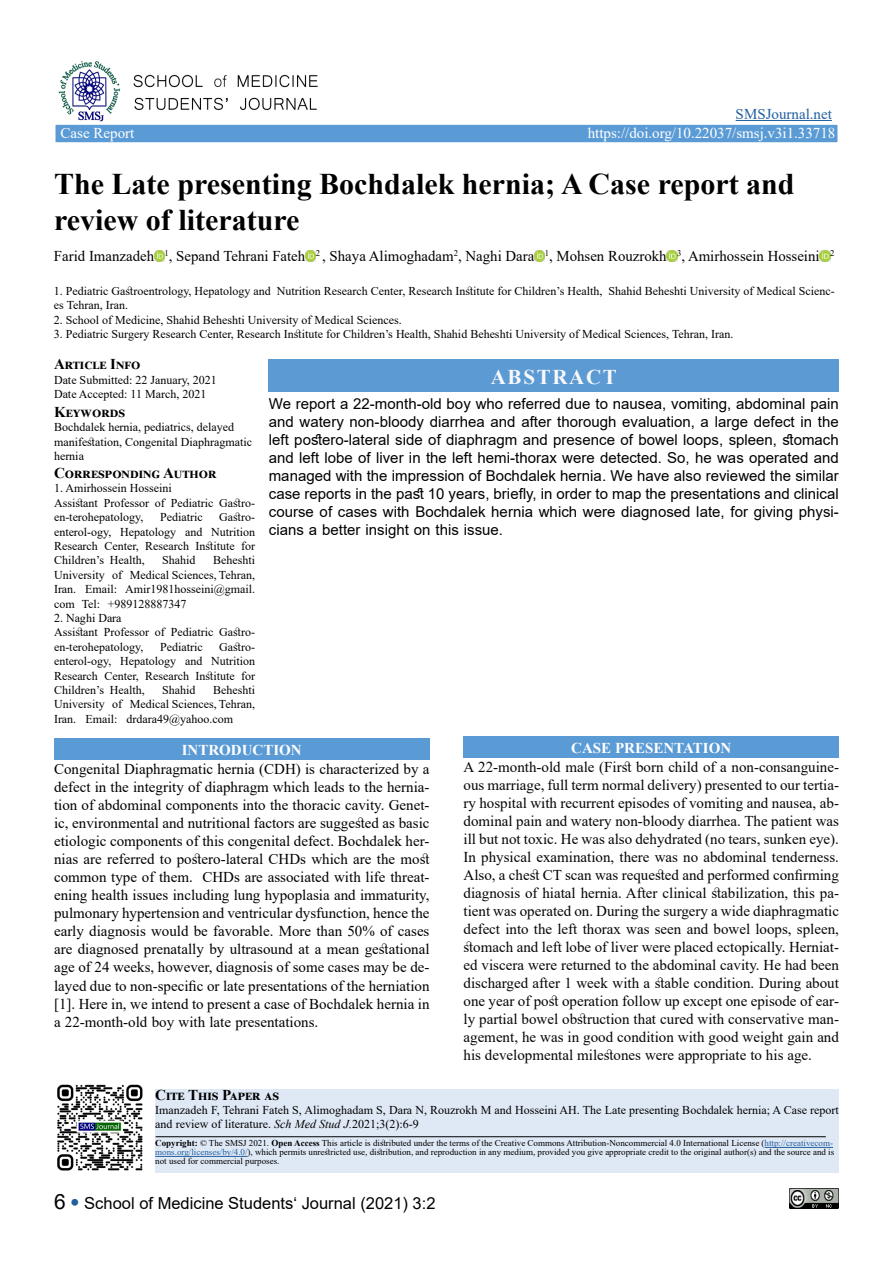
<style>
.page{position:relative;width:893px;height:1263px;background:#fff}
.page>*{position:absolute;margin:0;border:0;box-sizing:border-box;transform-origin:0 0}
.t1{font:700 30px/36px "Times New Roman";color:#000}
.t2{font:700 21px "Times New Roman";letter-spacing:.08em;color:#f8f8f9}
.t3{font:16.5px "Arial";color:#000}
.t4{font:15px/18px "Times New Roman";color:#050505;text-align:justify}
.t5{font:15px/18px "Times New Roman";color:#000;text-align:justify}
.t6{font:15px/18px "Arial";color:#000;text-align:justify}
.t7{font:700 15px "Times New Roman";letter-spacing:.005em;color:#000}
.t8{font:15px "Times New Roman";color:#fff}
.t9{font:700 15px "Times New Roman";color:#fff}
.t10{font:15px "Times New Roman";color:#215e9e}
.t11{font:12px/14.4px "Times New Roman";color:#000}
.t12{font:9px/9px "Times New Roman";color:#000}
.s1{font-weight:700;color:#fff}
.s2{font-style:italic}
.s3{font-weight:700}
.s4{color:#215e9e}
.s5{font-size:21px}
.s6{font-size:27px;color:#215e9e}
</style>
<div class="page">
<img style="left:790px;top:1188px;width:49px;height:21px">
<svg style="left:154px;top:251px;width:11px;height:10px"></svg>
<svg style="left:305px;top:251px;width:11px;height:10px"></svg>
<svg style="left:534px;top:251px;width:11px;height:10px"></svg>
<svg style="left:667px;top:251px;width:10px;height:10px"></svg>
<svg style="left:820px;top:251px;width:10px;height:10px"></svg>
<div style="left:269px;top:359px;width:570px;height:33px;background:#5c9ad3"></div>
<img style="left:57px;top:1084px;width:86px;height:87px">
<div style="left:54px;top:738px;width:375px;height:22px;background:#5b9bd5"></div>
<img style="left:58px;top:61px;width:260px;height:61px">
<div style="left:54px;top:123px;width:785px;height:21px;background:#5b9bd5;border:2px solid #fff"></div>
<hr style="left:736px;top:120px;width:96px;height:1px;background:#215e9e">
<div style="left:155px;top:1089px;width:684px;height:84px;background:#dfe9f6"></div>
<hr style="left:765px;top:1147px;width:68px;height:1px;background:#215e9e">
<hr style="left:155px;top:1156px;width:93px;height:1px;background:#215e9e">
<hr style="left:156px;top:1136px;width:670px;height:1px;background:#000">
<div style="left:463px;top:736px;width:376px;height:21px;background:#5b9bd5"></div>
<p class="t10" style="left:736px;top:103px;width:98px">SMSJournal.net</p>
<p class="t8" style="left:61px;top:122px;width:75px">Case Report</p>
<p class="t8" style="left:588px;top:122px;width:249px">https://doi.org/10.22037/smsj.v3i1.33718</p>
<h1 class="t1" style="left:54px;top:165px;width:742px">The Late presenting Bochdalek hernia; A Case report and review of literature</h1>
<p class="t5" style="left:54px;top:247px;width:782px">Farid Imanzadeh <sup>1</sup>, Sepand Tehrani Fateh <sup>2</sup> , Shaya Alimoghadam<sup>2</sup>, Naghi Dara <sup>1</sup>, Mohsen Rouzrokh <sup>3</sup>, Amirhossein Hosseini <sup>2</sup></p>
<p class="t11" style="left:54px;top:283px;width:782px">1. Pediatric Gastroentrology, Hepatology and Nutrition Research Center, Research Institute for Children’s Health, Shahid Beheshti University of Medical Scienc&shy;es Tehran, Iran.</p>
<p class="t11" style="left:54px;top:312px;width:349px">2. School of Medicine, Shahid Beheshti University of Medical Sciences.</p>
<p class="t11" style="left:54px;top:326px;width:681px">3. Pediatric Surgery Research Center, Research Institute for Children’s Health, Shahid Beheshti University of Medical Sciences, Tehran, Iran.</p>
<p class="t7" style="left:54px;top:354px;width:88px">Article Info</p>
<p class="t11" style="left:54px;top:372px;width:164px">Date Submitted: 22 January, 2021<br>Date Accepted: 11 March, 2021</p>
<p class="t7" style="left:54px;top:401px;width:73px">Keywords</p>
<p class="t11" style="left:54px;top:419px;width:200px">Bochdalek hernia, pediatrics, delayed manifestation, Congenital Diaphragmatic hernia</p>
<h2 class="t2" style="left:491px;top:362px;width:128px">ABSTRACT</h2>
<p class="t6" style="left:269px;top:395px;width:571px">We report a 22-month-old boy who referred due to nausea, vomiting, abdominal pain and watery non-bloody diarrhea and after thorough evaluation, a large defect in the left postero-lateral side of diaphragm and presence of bowel loops, spleen, stomach and left lobe of liver in the left hemi-thorax were detected. So, he was operated and managed with the impression of Bochdalek hernia. We have also reviewed the similar case reports in the past 10 years, briefly, in order to map the presentations and clinical course of cases with Bochdalek hernia which were diagnosed late, for giving physi&shy;cians a better insight on this issue.</p>
<p class="t7" style="left:54px;top:462px;width:162px">Corresponding Author</p>
<p class="t11" style="left:54px;top:481px;width:203px">1. Amirhossein Hosseini<br>Assistant Professor of Pediatric Gastro&shy;en-terohepatology,</p>
<p class="t11" style="left:54px;top:509px;width:203px;text-align:justify;text-indent:165px">Gastro&shy;enterol-ogy, Hepatology and Nutrition Research Center, Research Institute for Children’s Health,</p>
<p class="t11" style="left:160px;top:509px;width:44px">Pediatric</p>
<p class="t11" style="left:54px;top:553px;width:203px;text-align:justify;text-indent:159px">Beheshti University of Medical Sciences, Tehran, Iran. Email: Amir1981hosseini@gmail. com Tel: +989128887347</p>
<p class="t11" style="left:54px;top:610px;width:203px">2. Naghi Dara<br>Assistant Professor of Pediatric Gastro&shy;en-terohepatology,</p>
<p class="t11" style="left:162px;top:553px;width:35px">Shahid</p>
<p class="t11" style="left:54px;top:639px;width:203px;text-align:justify;text-indent:165px">Gastro&shy;enterol-ogy, Hepatology and Nutrition Research Center, Research Institute for Children’s Health,</p>
<p class="t11" style="left:160px;top:639px;width:44px">Pediatric</p>
<p class="t11" style="left:54px;top:682px;width:203px;text-align:justify;text-indent:159px">Beheshti University of Medical Sciences, Tehran, Iran. Email: drdara49@yahoo.com</p>
<p class="t9" style="left:182px;top:739px;width:121px">INTRODUCTION</p>
<p class="t5" style="left:54px;top:760px;width:377px">Congenital Diaphragmatic hernia (CDH) is characterized by a defect in the integrity of diaphragm which leads to the hernia&shy;tion of abdominal components into the thoracic cavity. Genet&shy;ic, environmental and nutritional factors are suggested as basic etiologic components of this congenital defect. Bochdalek her&shy;nias are referred to postero-lateral CHDs which are the most common type of them. CHDs are associated with life threat&shy;ening health issues including lung hypoplasia and immaturity, pulmonary hypertension and ventricular dysfunction, hence the early diagnosis would be favorable. More than 50% of cases are diagnosed prenatally by ultrasound at a mean gestational age of 24 weeks, however, diagnosis of some cases may be de&shy;layed due to non-specific or late presentations of the herniation [1]. Here in, we intend to present a case of Bochdalek hernia in a 22-month-old boy with late presentations.</p>
<p class="t11" style="left:162px;top:682px;width:35px">Shahid</p>
<p class="t9" style="left:571px;top:737px;width:161px">CASE PRESENTATION</p>
<p class="t4" style="left:463px;top:758px;width:377px">A 22-month-old male (First born child of a non‑consanguine&shy;ous marriage, full term normal delivery) presented to our tertia&shy;ry hospital with recurrent episodes of vomiting and nausea, ab&shy;dominal pain and watery non-bloody diarrhea. The patient was ill but not toxic. He was also dehydrated (no tears, sunken eye).<br>In physical examination, there was no abdominal tenderness.<br>Also, a chest CT scan was requested and performed confirming diagnosis of hiatal hernia. After clinical stabilization, this pa&shy;tient was operated on. During the surgery a wide diaphragmatic defect into the left thorax was seen and bowel loops, spleen, stomach and left lobe of liver were placed ectopically. Herniat&shy;ed viscera were returned to the abdominal cavity. He had been discharged after 1 week with a stable condition. During about one year of post operation follow up except one episode of ear&shy;ly partial bowel obstruction that cured with conservative man&shy;agement, he was in good condition with good weight gain and his developmental milestones were appropriate to his age. <span class="s1">R</span></p>
<p class="t7" style="left:155px;top:1084px;width:125px">Cite This Paper as</p>
<p class="t11" style="left:155px;top:1102px;width:685px">Imanzadeh F, Tehrani Fateh S, Alimoghadam S, Dara N, Rouzrokh M and Hosseini AH. The Late presenting Bochdalek hernia; A Case report and review of literature. <span class="s2">Sch Med Stud J.</span>2021;3(2):6-9</p>
<p class="t12" style="left:155px;top:1138px;width:680px"><span class="s3">Copyright:</span> © The SMSJ 2021. <span class="s3">Open Access</span> This article is distributed under the terms of the Creative Commons Attribution-Noncommercial 4.0 International License (<span class="s4">http://creativecom&shy;mons.org/licenses/by/4.0/</span>), which permits unrestricted use, distribution, and reproduction in any medium, provided you give appropriate credit to the original author(s) and the source and is not used for commercial purposes.</p>
<h3 class="t3" style="left:54px;top:1192px;width:383px"><span class="s5">6</span> <span class="s6">•</span> School of Medicine Students‘ Journal (2021) 3:2</h3>
</div>
